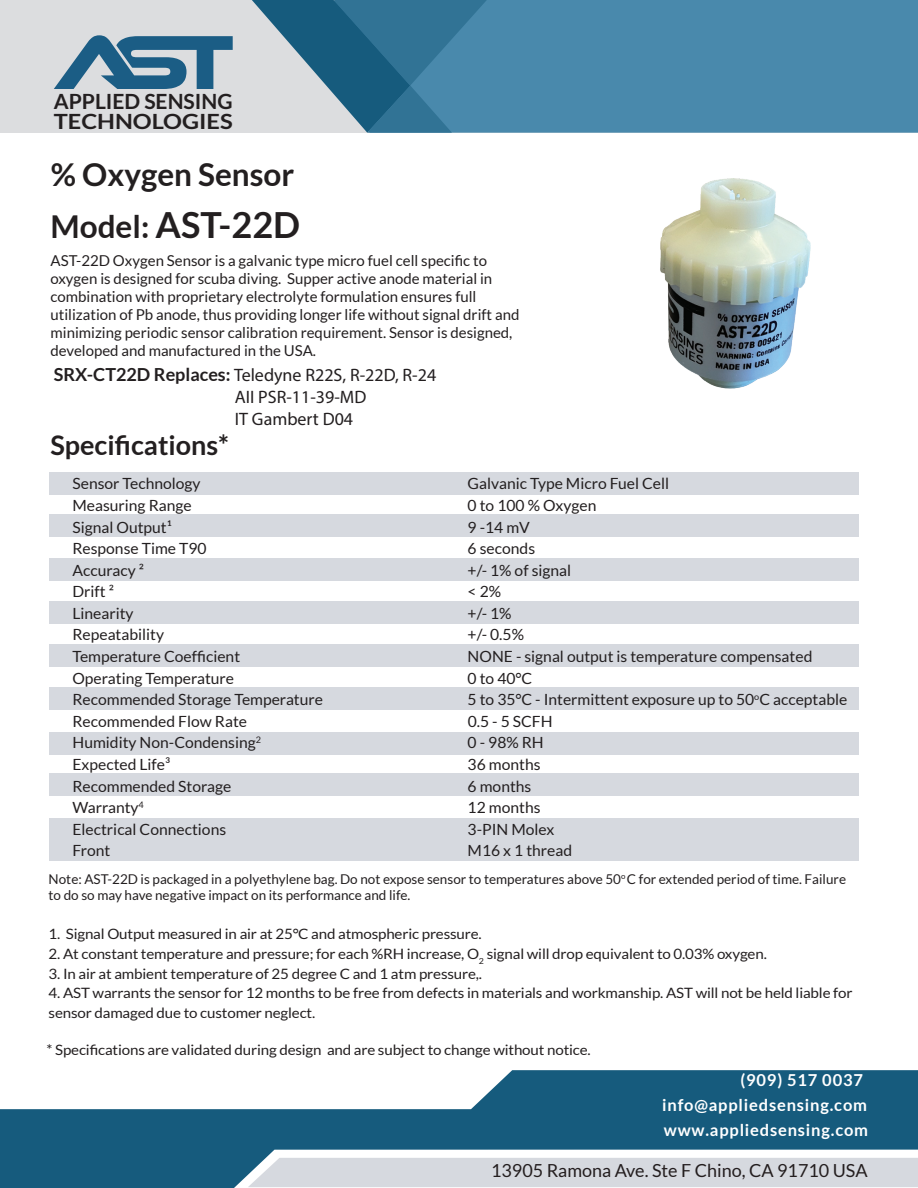
<style>
.page{position:relative;width:918px;height:1188px;background:#fff}
.page>*{position:absolute;margin:0;border:0;box-sizing:border-box;transform-origin:0 0}
.t1{font:700 36px "Lato";color:#231f20}
.t2{font:700 31.5px "Lato";color:#231f20}
.t3{font:700 27px "Lato";color:#231f20}
.t4{font:700 21px/19.6px "Lato";color:#231f20}
.t5{font:18px/21.6px "Myriad Pro";color:#231f20}
.t6{font:18px "Lato";color:#241e1f}
.t7{font:700 16.5px/24.5px "Lato";letter-spacing:.05em;color:#fff;text-align:right}
.t8{font:15.45px "Lato";color:#231f20}
.t9{font:15px/18px "Lato";color:#231f20}
.t10{font:14.25px/19.8px "Lato";letter-spacing:-.01em;color:#231f20;scale:1.06 1}
.t11{font:13.5px/16.2px "Lato";color:#231f20}
.s1{font-size:31.5px}
.s2{font-family:"Lato";font-weight:700}
</style>
<div class="page">
<div style="left:0;top:0;width:918px;height:133px;background:#dcdddf"></div>
<div style="left:487px;top:0;width:431px;height:133px;background:#4989ac"></div>
<svg style="left:0;top:1070px;width:918px;height:118px;fill:#165b7d"></svg>
<div style="left:248px;top:1158px;width:670px;height:29px;background:#d6d9df"></div>
<svg style="left:54px;top:35px;width:179px;height:54px"></svg>
<svg style="left:252px;top:0;width:235px;height:133px"></svg>
<div style="left:49px;top:472px;width:810px;height:22px;background:#d6d9df"></div>
<div style="left:49px;top:514px;width:810px;height:23px;background:#d6d9df"></div>
<div style="left:49px;top:818px;width:810px;height:43px;background:#d6d9df"></div>
<div style="left:49px;top:558px;width:810px;height:23px;background:#d6d9df"></div>
<div style="left:49px;top:688px;width:810px;height:22px;background:#d6d9df"></div>
<div style="left:49px;top:602px;width:810px;height:22px;background:#d6d9df"></div>
<div style="left:49px;top:645px;width:810px;height:22px;background:#d6d9df"></div>
<div style="left:49px;top:732px;width:810px;height:23px;background:#d6d9df"></div>
<div style="left:49px;top:773px;width:810px;height:23px;background:#d6d9df"></div>
<img style="left:660px;top:178px;width:151px;height:211px">
<h3 class="t4" style="left:54px;top:91px;width:180px">APPLIED SENSING<br>TECHNOLOGIES</h3>
<h2 class="t2" style="left:51px;top:157px;width:245px">% Oxygen Sensor</h2>
<h1 class="t1" style="left:51px;top:205px;width:251px"><span class="s1">Model:</span> AST-22D</h1>
<p class="t9" style="left:51px;top:251px;width:470px">AST-22D Oxygen Sensor is a galvanic type micro fuel cell specific to oxygen is designed for scuba diving. Supper active anode material in combination with proprietary electrolyte formulation ensures full utilization of Pb anode, thus providing longer life without signal drift and minimizing periodic sensor calibration requirement. Sensor is designed, developed and manufactured in the USA.</p>
<p class="t5" style="left:235px;top:364px;width:203px;text-indent:-181px"><span class="s2">SRX-CT22D Replaces:</span> Teledyne R22S, R-22D, R-24<br>AII PSR-11-39-MD<br>IT Gambert D04</p>
<h3 class="t3" style="left:51px;top:430px;width:180px">Specifications*</h3>
<p class="t8" style="left:72px;top:475px;width:130px">Sensor Technology</p>
<p class="t8" style="left:468px;top:475px;width:203px">Galvanic Type Micro Fuel Cell</p>
<p class="t8" style="left:72px;top:497px;width:121px">Measuring Range</p>
<p class="t8" style="left:468px;top:497px;width:130px">0 to 100 % Oxygen</p>
<p class="t8" style="left:72px;top:518px;width:101px">Signal Output¹</p>
<p class="t8" style="left:468px;top:518px;width:64px">9 -14 mV</p>
<p class="t8" style="left:72px;top:540px;width:136px">Response Time T90</p>
<p class="t8" style="left:468px;top:540px;width:69px">6 seconds</p>
<p class="t8" style="left:72px;top:561px;width:73px">Accuracy ²</p>
<p class="t8" style="left:468px;top:561px;width:105px">+/- 1% of signal</p>
<p class="t8" style="left:72px;top:583px;width:43px">Drift ²</p>
<p class="t8" style="left:468px;top:583px;width:35px">&lt; 2%</p>
<p class="t8" style="left:72px;top:605px;width:63px">Linearity</p>
<p class="t8" style="left:468px;top:605px;width:45px">+/- 1%</p>
<p class="t8" style="left:72px;top:626px;width:93px">Repeatability</p>
<p class="t8" style="left:468px;top:626px;width:58px">+/- 0.5%</p>
<p class="t8" style="left:72px;top:648px;width:169px">Temperature Coefficient</p>
<p class="t8" style="left:468px;top:648px;width:346px">NONE - signal output is temperature compensated</p>
<p class="t8" style="left:72px;top:669px;width:163px">Operating Temperature</p>
<p class="t8" style="left:468px;top:669px;width:66px">0 to 40°C</p>
<p class="t8" style="left:72px;top:691px;width:252px">Recommended Storage Temperature</p>
<p class="t8" style="left:468px;top:691px;width:381px">5 to 35°C - Intermittent exposure up to 50<sup>o</sup>C acceptable</p>
<p class="t8" style="left:72px;top:713px;width:176px">Recommended Flow Rate</p>
<p class="t8" style="left:468px;top:713px;width:86px">0.5 - 5 SCFH</p>
<p class="t8" style="left:72px;top:734px;width:190px">Humidity Non-Condensing<sup>2</sup></p>
<p class="t8" style="left:468px;top:734px;width:78px">0 - 98% RH</p>
<p class="t8" style="left:72px;top:756px;width:99px">Expected Life³</p>
<p class="t8" style="left:468px;top:756px;width:74px">36 months</p>
<p class="t8" style="left:72px;top:777px;width:160px">Recommended Storage</p>
<p class="t8" style="left:468px;top:777px;width:65px">6 months</p>
<p class="t8" style="left:72px;top:799px;width:73px">Warranty<sup>4</sup></p>
<p class="t8" style="left:468px;top:799px;width:74px">12 months</p>
<p class="t8" style="left:72px;top:821px;width:155px">Electrical Connections</p>
<p class="t8" style="left:468px;top:821px;width:88px">3-PIN Molex</p>
<p class="t8" style="left:72px;top:842px;width:40px">Front</p>
<p class="t8" style="left:468px;top:842px;width:106px">M16 x 1 thread</p>
<p class="t11" style="left:49px;top:871px;width:799px">Note: AST-22D is packaged in a polyethylene bag. Do not expose sensor to temperatures above 50<sup>o</sup> C for extended period of time. Failure to do so may have negative impact on its performance and life.</p>
<p class="t10" style="left:49px;top:924px;width:410px">1. Signal Output measured in air at 25°C and atmospheric pressure.</p>
<p class="t10" style="left:49px;top:944px;width:679px">2. At constant temperature and pressure; for each %RH increase, O<sub>2</sub> signal will drop equivalent to 0.03% oxygen.</p>
<p class="t10" style="left:49px;top:963px;width:411px">3. In air at ambient temperature of 25 degree C and 1 atm pressure,.</p>
<p class="t10" style="left:49px;top:983px;width:760px">4. AST warrants the sensor for 12 months to be free from defects in materials and workmanship. AST will not be held liable for sensor damaged due to customer neglect.</p>
<p class="t10" style="left:47px;top:1040px;width:515px">* Specifications are validated during design and are subject to change without notice.</p>
<p class="t7" style="left:662px;top:1068px;width:206px">(909) 517 0037 info@appliedsensing.com</p>
<p class="t7" style="left:664px;top:1117px;width:206px">www.appliedsensing.com</p>
<p class="t6" style="left:491px;top:1161px;width:378px">13905 Ramona Ave. Ste F Chino, CA 91710 USA</p>
</div>
